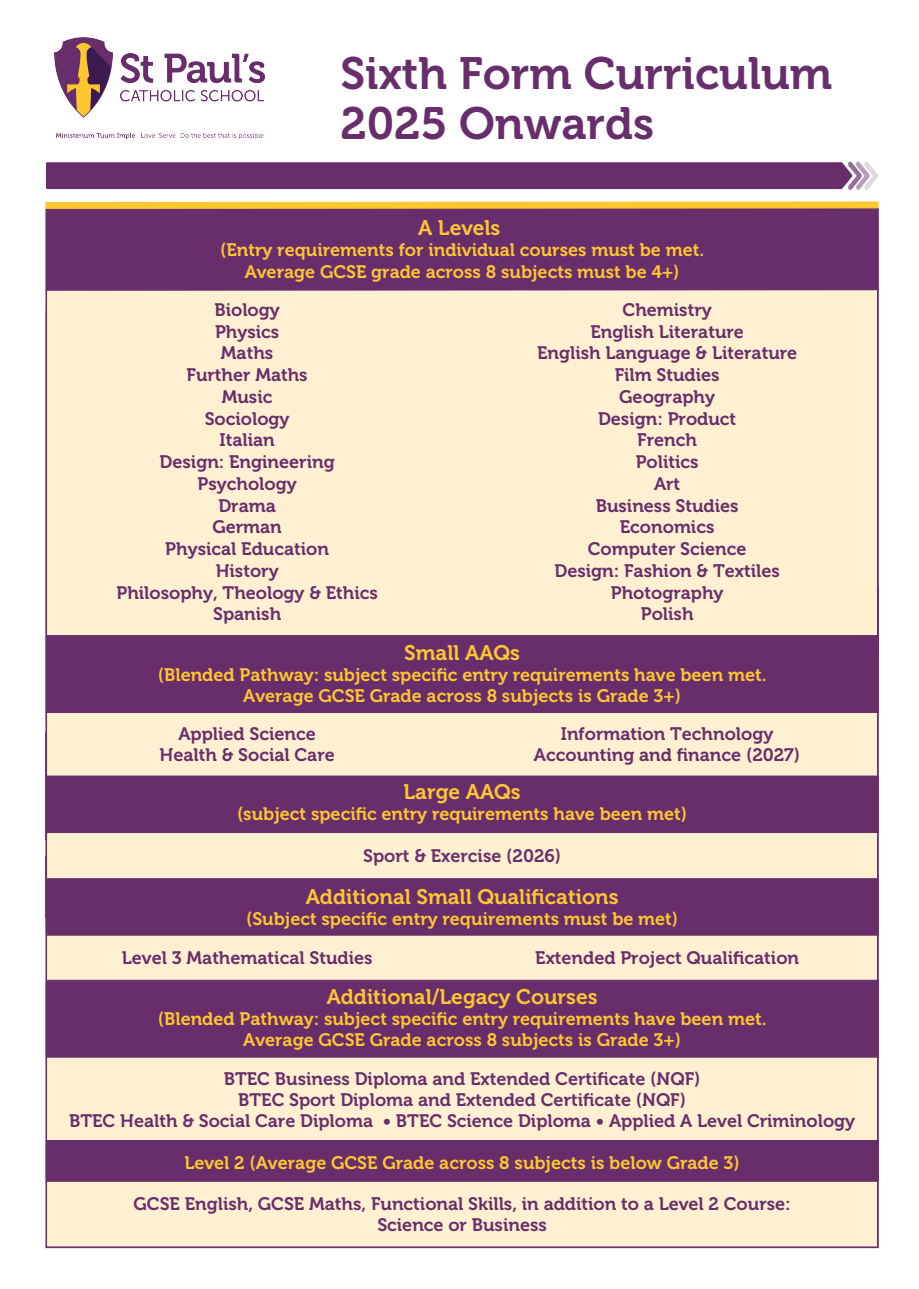
<style>
.page{position:relative;width:919px;height:1289px;background:#fff}
.page>*{position:absolute;margin:0;border:0;box-sizing:border-box;transform-origin:0 0}
.t1{font:45px/49.5px "Museo 700";color:#682e6c}
.t2{font:21px "Museo 700";color:#fec630}
.t3{font:18px/21.8px "Museo 700";color:#682e6c;text-align:center}
.t4{font:18px/21px "Museo 700";color:#fec630;text-align:center}
</style>
<div class="page">
<img style="left:54px;top:37px;width:212px;height:103px">
<svg style="left:46px;top:162px;width:831px;height:28px;background:#713b75"></svg>
<div style="left:46px;top:288px;width:832px;height:959px;background:#fef0d0"></div>
<div style="left:46px;top:635px;width:832px;height:77px;background:#682e6c"></div>
<div style="left:46px;top:979px;width:832px;height:78px;background:#682e6c;border:1px solid #682e6c"></div>
<div style="left:46px;top:775px;width:832px;height:57px;background:#682e6c;border:1px solid #682e6c"></div>
<div style="left:46px;top:878px;width:832px;height:57px;background:#682e6c;border:1px solid #682e6c"></div>
<div style="left:46px;top:1140px;width:832px;height:41px;background:#682e6c"></div>
<div style="left:49px;top:211px;width:826px;height:80px;background:#682e6c"></div>
<svg style="left:45px;top:201px;width:833px;height:8px;background:#f8c545"></svg>
<h1 class="t1" style="left:340px;top:50px;width:493px">Sixth Form Curriculum<br>2025 Onwards</h1>
<p class="t2" style="left:418px;top:216px;width:84px">A Levels</p>
<p class="t4" style="left:220px;top:240px;width:485px">(Entry requirements for individual courses must be met.<br>Average GCSE grade across 8 subjects must be 4+)</p>
<p class="t3" style="left:116px;top:299px;width:263px">Biology<br>Physics<br>Maths<br>Further Maths<br>Music<br>Sociology<br>Italian<br>Design: Engineering<br>Psychology<br>Drama<br>German<br>Physical Education<br>History<br>Philosophy, Theology &amp; Ethics<br>Spanish</p>
<p class="t3" style="left:537px;top:299px;width:262px">Chemistry<br>English Literature<br>English Language &amp; Literature<br>Film Studies<br>Geography<br>Design: Product<br>French<br>Politics<br>Art<br>Business Studies<br>Economics<br>Computer Science<br>Design: Fashion &amp; Textiles<br>Photography<br>Polish</p>
<p class="t2" style="left:404px;top:641px;width:117px">Small AAQs</p>
<p class="t4" style="left:158px;top:665px;width:610px">(Blended Pathway: subject specific entry requirements have been met.<br>Average GCSE Grade across 8 subjects is Grade 3+)</p>
<p class="t3" style="left:159px;top:723px;width:177px;line-height:21px">Applied Science<br>Health &amp; Social Care</p>
<p class="t3" style="left:534px;top:724px;width:268px;line-height:21px">Information Technology<br>Accounting and finance (2027)</p>
<p class="t2" style="left:403px;top:780px;width:119px">Large AAQs</p>
<p class="t4" style="left:237px;top:803px;width:452px">(subject specific entry requirements have been met)</p>
<p class="t3" style="left:363px;top:845px;width:199px">Sport &amp; Exercise (2026)</p>
<p class="t2" style="left:306px;top:885px;width:314px">Additional Small Qualifications</p>
<p class="t4" style="left:246px;top:908px;width:433px">(Subject specific entry requirements must be met)</p>
<p class="t3" style="left:122px;top:946px;width:252px">Level 3 Mathematical Studies</p>
<p class="t3" style="left:535px;top:946px;width:265px">Extended Project Qualification</p>
<p class="t2" style="left:327px;top:985px;width:272px">Additional/Legacy Courses</p>
<p class="t4" style="left:158px;top:1008px;width:610px">(Blended Pathway: subject specific entry requirements have been met.<br>Average GCSE Grade across 8 subjects is Grade 3+)</p>
<p class="t3" style="left:69px;top:1068px;width:787px;line-height:21px">BTEC Business Diploma and Extended Certificate (NQF)<br>BTEC Sport Diploma and Extended Certificate (NQF)<br>BTEC Health &amp; Social Care Diploma • BTEC Science Diploma • Applied A Level Criminology</p>
<p class="t4" style="left:184px;top:1152px;width:557px">Level 2 (Average GCSE Grade across 8 subjects is below Grade 3)</p>
<p class="t3" style="left:133px;top:1193px;width:658px;line-height:21px">GCSE English, GCSE Maths, Functional Skills, in addition to a Level 2 Course:<br>Science or Business</p>
</div>
